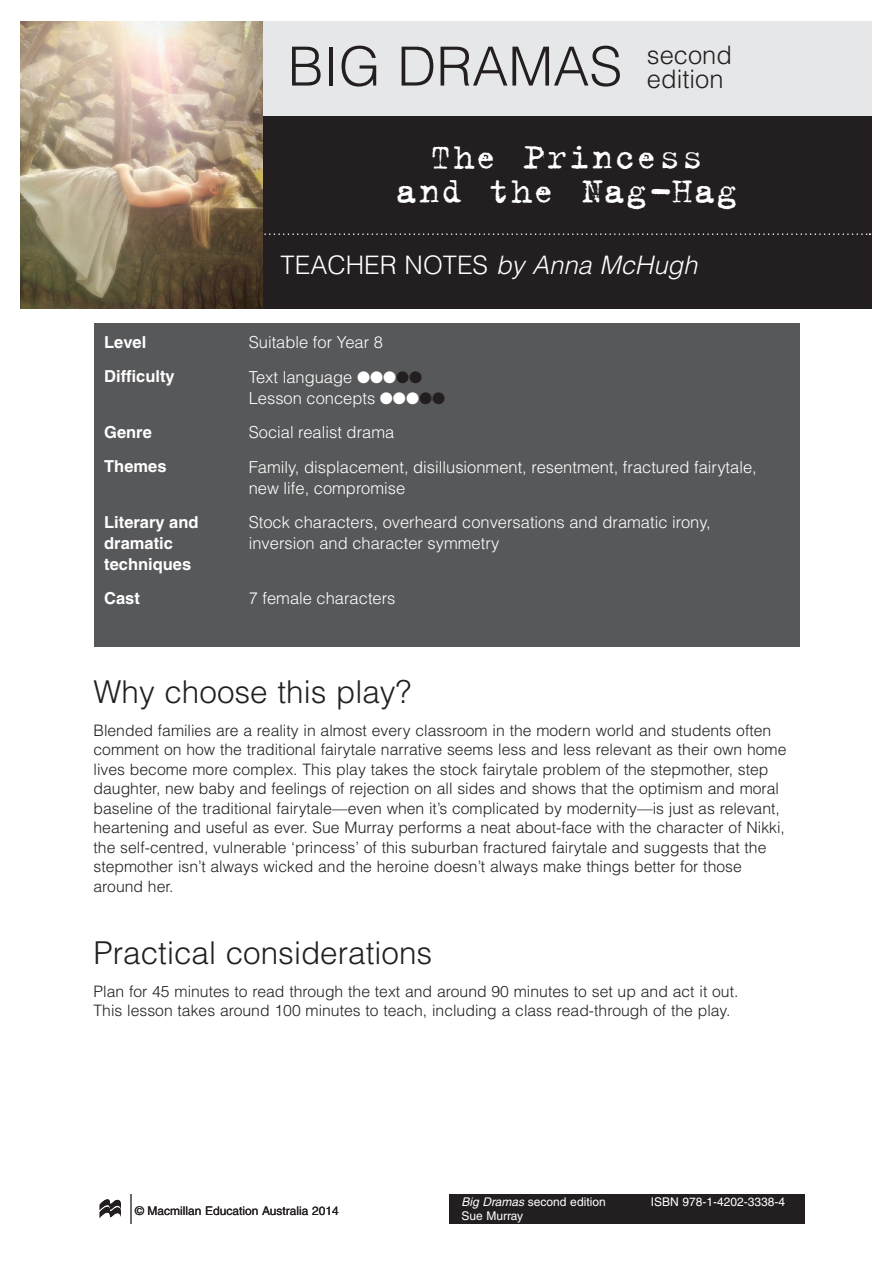
<style>
.page{position:relative;width:893px;height:1263px;background:#fff}
.page>*{position:absolute;margin:0;border:0;box-sizing:border-box;transform-origin:0 0}
.B_head{font:300 54px "Helvetica";color:#231f20}
.Ch_head{font:39px/34.5px "Trixie Text";letter-spacing:.03em;color:#fff;text-align:center}
.A_head{font:300 31.5px "Helvetica";color:#231f20}
.Ch_B_head{font:300 25.5px "Helvetica";color:#fff}
.B_head-2{font:300 25.5px/24px "Helvetica";color:#231f20}
.t1{font:italic 300 25.5px "Helvetica";color:#fff}
.Text_box{font:300 16.5px/21px "Helvetica";color:#fff}
.Text_box-2{font:700 16.5px/21px "Helvetica";color:#fff}
.Teach_notes_fo{font:300 15.75px/19.5px "Helvetica";color:#231f20}
.t2{font:12px/13.5px "Helvetica";color:#fff}
.Body_Text_2{font:12px "Helvetica";color:#231f20}
.s1{font-style:italic}
.s2{color:#231f20}
</style>
<div class="page">
<div style="left:449px;top:1194px;width:356px;height:30px;background:#231f20"></div>
<div style="left:94px;top:323px;width:705px;height:323px;background:#57585a"></div>
<hr style="left:130px;top:1194px;width:1px;height:30px;background:#6c6d70">
<div style="left:263px;top:113px;width:609px;height:195px;background:#231f20"></div>
<svg style="left:264px;top:233px;width:606px;height:2px"></svg>
<div style="left:263px;top:21px;width:609px;height:95px;background:#e6e7e9"></div>
<img style="left:21px;top:21px;width:242px;height:287px">
<svg style="left:100px;top:1199px;width:21px;height:19px"></svg>
<p class="B_head" style="left:288px;top:33px;width:336px">BIG DRAMAS</p>
<p class="B_head-2" style="left:647px;top:43px;width:87px">second edition</p>
<p class="Ch_head" style="left:396px;top:139px;width:344px">The Princess and the Nag-Hag</p>
<h2 class="Ch_head" style="left:454px;top:157px;width:229px">Mango Time</h2>
<p class="Ch_B_head" style="left:281px;top:249px;width:418px">TEACHER NOTES <span class="s1">by Anna McHugh</span></p>
<h3 class="t1" style="left:496px;top:249px;width:19px">B</h3>
<p class="Text_box-2" style="left:104px;top:331px;width:44px">Level</p>
<p class="Text_box" style="left:249px;top:331px;width:136px">Suitable for Year 8</p>
<p class="Text_box-2" style="left:104px;top:365px;width:72px">Difficulty</p>
<p class="Text_box" style="left:249px;top:366px;width:175px">Text language ●●●<span class="s2">●●</span></p>
<p class="Text_box" style="left:249px;top:387px;width:198px">Lesson concepts ●●●<span class="s2">●●</span></p>
<p class="Text_box-2" style="left:104px;top:421px;width:49px">Genre</p>
<p class="Text_box" style="left:249px;top:422px;width:147px">Social realist drama</p>
<p class="Text_box-2" style="left:104px;top:456px;width:64px">Themes</p>
<p class="Text_box" style="left:249px;top:456px;width:510px">Family, displacement, disillusionment, resentment, fractured fairytale, new life, compromise</p>
<p class="Text_box-2" style="left:104px;top:511px;width:96px">Literary and dramatic techniques</p>
<p class="Text_box" style="left:249px;top:511px;width:463px">Stock characters, overheard conversations and dramatic irony, inversion and character symmetry</p>
<p class="Text_box-2" style="left:104px;top:587px;width:37px">Cast</p>
<p class="Text_box" style="left:249px;top:587px;width:148px">7 female characters</p>
<p class="A_head" style="left:94px;top:672px;width:319px">Why choose this play?</p>
<p class="Teach_notes_fo" style="left:94px;top:720px;width:694px">Blended families are a reality in almost every classroom in the modern world and students often comment on how the traditional fairytale narrative seems less and less relevant as their own home lives become more complex. This play takes the stock fairytale problem of the stepmother, step daughter, new baby and feelings of rejection on all sides and shows that the optimism and moral baseline of the traditional fairytale—even when it’s complicated by modernity—is just as relevant, heartening and useful as ever. Sue Murray performs a neat about-face with the character of Nikki, the self-centred, vulnerable ‘princess’ of this suburban fractured fairytale and suggests that the stepmother isn’t always wicked and the heroine doesn’t always make things better for those around her.</p>
<p class="A_head" style="left:94px;top:933px;width:340px">Practical considerations</p>
<p class="Teach_notes_fo" style="left:94px;top:981px;width:646px">Plan for 45 minutes to read through the text and around 90 minutes to set up and act it out.<br>This lesson takes around 100 minutes to teach, including a class read-through of the play.</p>
<p class="Body_Text_2" style="left:135px;top:1204px;width:205px">© Macmillan Education Australia 2014</p>
<p class="t2" style="left:461px;top:1195px;width:146px"><span class="s1">Big Dramas</span> second edition<br>Sue Murray</p>
<p class="t2" style="left:651px;top:1195px;width:136px">ISBN 978-1-4202-3338-4</p>
</div>
